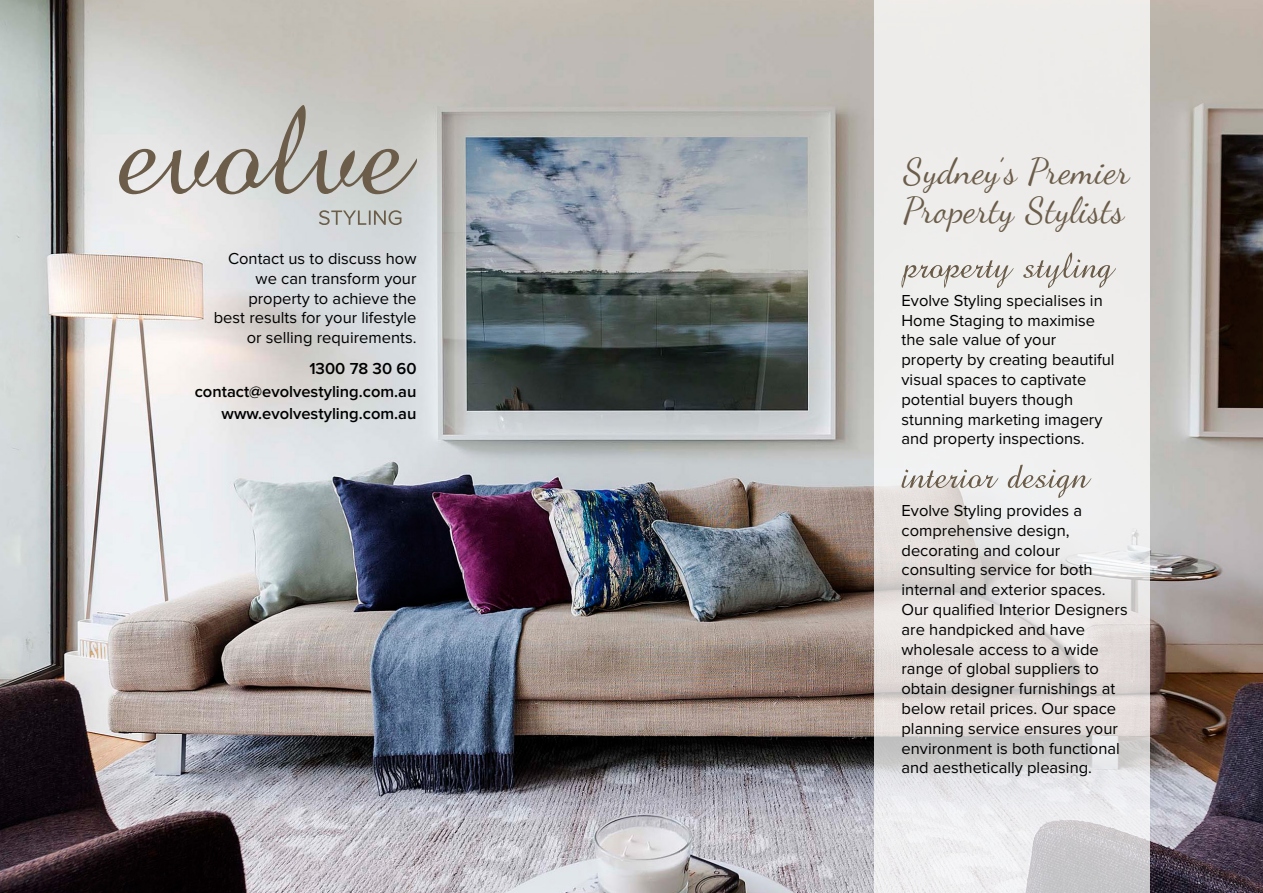
<style>
.page{position:relative;width:1263px;height:893px;background:#fff}
.page>*{position:absolute;margin:0;border:0;box-sizing:border-box;transform-origin:0 0}
.t1{font:36px/39px "Dancing Script OT";letter-spacing:.01em;color:#6b5d49}
.t2{font:16.5px/19.8px "Proxima Nova";color:#000}
.t3{font:600 16.5px/22.5px "Proxima Nova";color:#000;text-align:right}
</style>
<div class="page">
<img style="left:0;top:0;width:1263px;height:893px">
<svg style="left:874px;top:0;width:276px;height:893px;fill:#edeceb"></svg>
<svg style="left:119px;top:105px;width:297px;height:89px;background:#c3c1bc"></svg>
<svg style="left:319px;top:210px;width:82px;height:15px"></svg>
<svg style="left:901px;top:252px;width:215px;height:36px;background:#dcd9d5"></svg>
<svg style="left:901px;top:465px;width:190px;height:33px"></svg>
<p class="t2" style="left:214px;top:249px;width:204px;text-align:right">Contact us to discuss how we can transform your property to achieve the best results for your lifestyle or selling requirements.</p>
<p class="t3" style="left:195px;top:358px;width:223px">1300 78 30 60 contact@evolvestyling.com.au www.evolvestyling.com.au</p>
<h1 class="t1" style="left:904px;top:152px;width:228px">Sydney’s Premier<br>Property Stylists</h1>
<p class="t2" style="left:901px;top:291px;width:215px">Evolve Styling specialises in<br>Home Staging to maximise the sale value of your property by creating beautiful visual spaces to captivate potential buyers though stunning marketing imagery and property inspections.</p>
<p class="t2" style="left:901px;top:501px;width:228px">Evolve Styling provides a comprehensive design, decorating and colour consulting service for both internal and exterior spaces.<br>Our qualified Interior Designers are handpicked and have wholesale access to a wide range of global suppliers to obtain designer furnishings at below retail prices. Our space planning service ensures your environment is both functional and aesthetically pleasing.</p>
</div>
